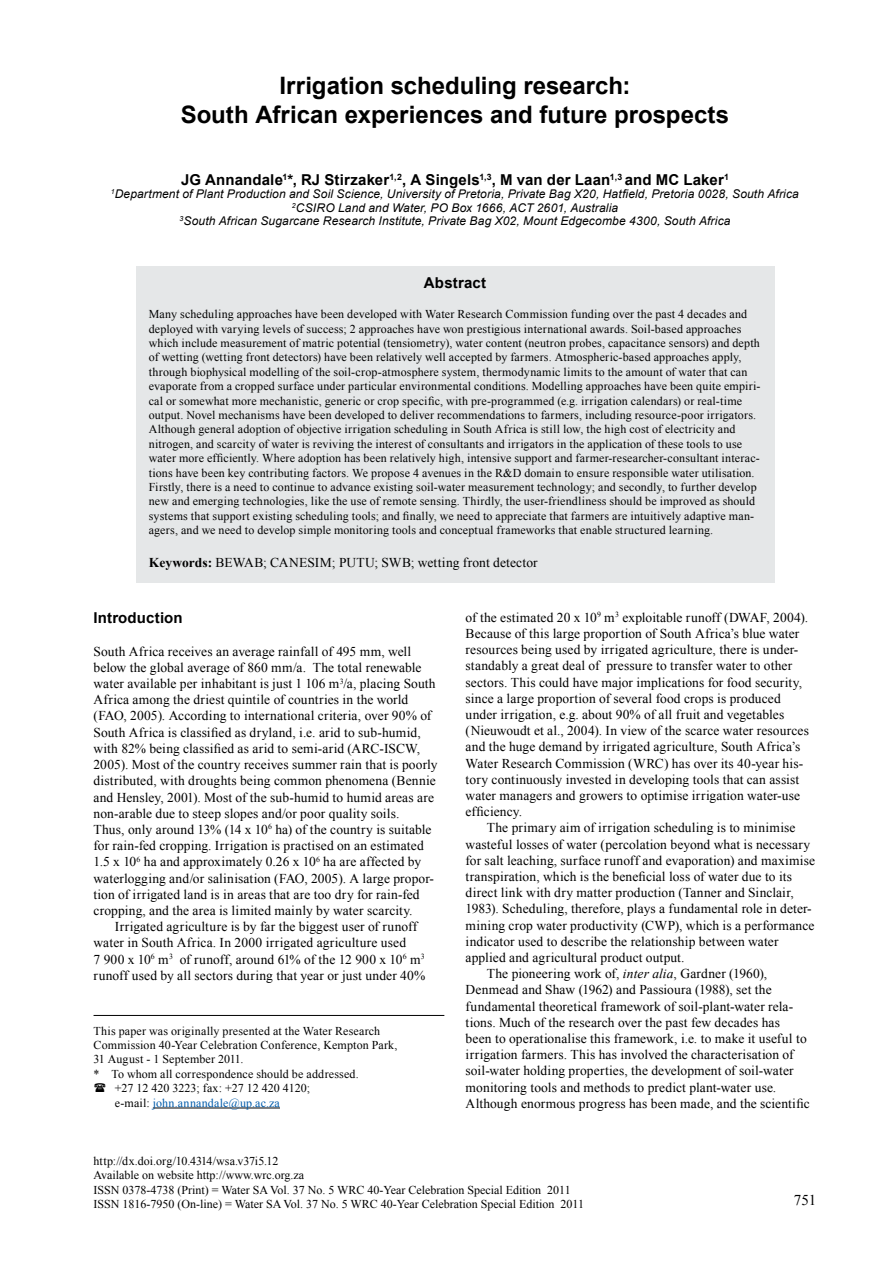
<style>
.page{position:relative;width:893px;height:1263px;background:#fff}
.page>*{position:absolute;margin:0;border:0;box-sizing:border-box;transform-origin:0 0}
.t1{font:700 24px/28.8px "Arial";color:#000;text-align:center}
.t2{font:700 15px "Arial";letter-spacing:.01em;color:#000}
.t3{font:15px "Times New Roman";color:#000}
.t4{font:13.5px/16.2px "Times New Roman";letter-spacing:.01em;color:#000}
.t5{font:12px/14.4px "Times New Roman";letter-spacing:.01em;color:#000}
.t6{font:italic 12px/13.5px "Arial";letter-spacing:.01em;color:#000;text-align:center}
.t7{font:12px "Times New Roman";letter-spacing:.015em;color:#005baa}
.s1{font-weight:700}
.s2{color:#000}
.s3{font-style:italic}
</style>
<div class="page">
<div style="left:136px;top:266px;width:638px;height:317px;background:#e5e7e8"></div>
<hr style="left:153px;top:1108px;width:127px;height:1px;background:#000">
<hr style="left:94px;top:1015px;width:350px;height:1px;background:#000">
<h1 class="t1" style="left:181px;top:72px;width:550px">Irrigation scheduling research:<br>South African experiences and future prospects</h1>
<p class="t2" style="left:181px;top:170px;width:549px">JG Annandale<sup>1</sup>*, RJ Stirzaker<sup>1,2</sup>, A Singels<sup>1,3</sup>, M van der Laan<sup>1,3</sup> and MC Laker<sup>1</sup></p>
<p class="t6" style="left:111px;top:188px;width:689px"><sup>1</sup>Department of Plant Production and Soil Science, University of Pretoria, Private Bag X20, Hatfield, Pretoria 0028, South Africa<br><sup>2</sup>CSIRO Land and Water, PO Box 1666, ACT 2601, Australia<br><sup>3</sup>South African Sugarcane Research Institute, Private Bag X02, Mount Edgecombe 4300, South Africa</p>
<p class="t2" style="left:424px;top:272px;width:64px">Abstract</p>
<p class="t5" style="left:149px;top:307px;width:613px">Many scheduling approaches have been developed with Water Research Commission funding over the past 4 decades and deployed with varying levels of success; 2 approaches have won prestigious international awards. Soil-based approaches which include measurement of matric potential (tensiometry), water content (neutron probes, capacitance sensors) and depth of wetting (wetting front detectors) have been relatively well accepted by farmers. Atmospheric-based approaches apply, through biophysical modelling of the soil-crop-atmosphere system, thermodynamic limits to the amount of water that can evaporate from a cropped surface under particular environmental conditions. Modelling approaches have been quite empiri&shy;cal or somewhat more mechanistic, generic or crop specific, with pre-programmed (e.g. irrigation calendars) or real-time output. Novel mechanisms have been developed to deliver recommendations to farmers, including resource-poor irrigators.<br>Although general adoption of objective irrigation scheduling in South Africa is still low, the high cost of electricity and nitrogen, and scarcity of water is reviving the interest of consultants and irrigators in the application of these tools to use water more efficiently. Where adoption has been relatively high, intensive support and farmer-researcher-consultant interac&shy;tions have been key contributing factors. We propose 4 avenues in the R&amp;D domain to ensure responsible water utilisation.<br>Firstly, there is a need to continue to advance existing soil-water measurement technology; and secondly, to further develop new and emerging technologies, like the use of remote sensing. Thirdly, the user-friendliness should be improved as should systems that support existing scheduling tools; and finally, we need to appreciate that farmers are intuitively adaptive man&shy;agers, and we need to develop simple monitoring tools and conceptual frameworks that enable structured learning.</p>
<p class="t4" style="left:149px;top:554px;width:390px"><span class="s1">Keywords:</span> BEWAB; CANESIM; PUTU; SWB; wetting front detector</p>
<p class="t2" style="left:94px;top:608px;width:91px">Introduction</p>
<p class="t4" style="left:94px;top:643px;width:346px">South Africa receives an average rainfall of 495 mm, well below the global average of 860 mm/a. The total renewable water available per inhabitant is just 1 106 m<sup>3</sup>/a, placing South Africa among the driest quintile of countries in the world (FAO, 2005). According to international criteria, over 90% of South Africa is classified as dryland, i.e. arid to sub-humid, with 82% being classified as arid to semi-arid (ARC-ISCW, 2005). Most of the country receives summer rain that is poorly distributed, with droughts being common phenomena (Bennie and Hensley, 2001). Most of the sub-humid to humid areas are non-arable due to steep slopes and/or poor quality soils.<br>Thus, only around 13% (14 x 10<sup>6</sup> ha) of the country is suitable for rain-fed cropping. Irrigation is practised on an estimated 1.5 x 10<sup>6</sup> ha and approximately 0.26 x 10<sup>6</sup> ha are affected by waterlogging and/or salinisation (FAO, 2005). A large propor&shy;tion of irrigated land is in areas that are too dry for rain-fed cropping, and the area is limited mainly by water scarcity.</p>
<p class="t4" style="left:94px;top:918px;width:333px;text-indent:21px">Irrigated agriculture is by far the biggest user of runoff water in South Africa. In 2000 irrigated agriculture used<br>7 900 x 10<sup>6</sup> m<sup>3</sup> of runoff, around 61% of the 12 900 x 10<sup>6</sup> m<sup>3 </sup>runoff used by all sectors during that year or just under 40%</p>
<p class="t5" style="left:94px;top:1023px;width:288px">This paper was originally presented at the Water Research</p>
<p class="t5" style="left:94px;top:1038px;width:305px">Commission 40-Year Celebration Conference, Kempton Park,</p>
<p class="t5" style="left:94px;top:1052px;width:151px">31 August - 1 September 2011.</p>
<p class="t5" style="left:94px;top:1066px;width:267px">* To whom all correspondence should be addressed.</p>
<p class="t5" style="left:115px;top:1081px;width:197px">+27 12 420 3223; fax: +27 12 420 4120;</p>
<p class="t7" style="left:115px;top:1094px;width:167px"><span class="s2">e-mail:</span> john.annandale@up.ac.za</p>
<p class="t4" style="left:466px;top:609px;width:345px">of the estimated 20 x 10<sup>9</sup> m<sup>3</sup> exploitable runoff (DWAF, 2004).<br>Because of this large proportion of South Africa’s blue water resources being used by irrigated agriculture, there is under&shy;standably a great deal of pressure to transfer water to other sectors. This could have major implications for food security, since a large proportion of several food crops is produced under irrigation, e.g. about 90% of all fruit and vegetables (Nieuwoudt et al., 2004). In view of the scarce water resources and the huge demand by irrigated agriculture, South Africa’s Water Research Commission (WRC) has over its 40-year his&shy;tory continuously invested in developing tools that can assist water managers and growers to optimise irrigation water-use efficiency.</p>
<p class="t4" style="left:487px;top:819px;width:310px">The primary aim of irrigation scheduling is to minimise</p>
<p class="t4" style="left:466px;top:836px;width:346px">wasteful losses of water (percolation beyond what is necessary</p>
<p class="t4" style="left:466px;top:852px;width:351px">for salt leaching, surface runoff and evaporation) and maximise</p>
<p class="t4" style="left:466px;top:868px;width:328px">transpiration, which is the beneficial loss of water due to its</p>
<p class="t4" style="left:466px;top:884px;width:330px">direct link with dry matter production (Tanner and Sinclair,</p>
<p class="t4" style="left:466px;top:900px;width:348px">1983). Scheduling, therefore, plays a fundamental role in deter-</p>
<p class="t4" style="left:466px;top:917px;width:350px">mining crop water productivity (CWP), which is a performance</p>
<p class="t4" style="left:466px;top:933px;width:315px">indicator used to describe the relationship between water</p>
<p class="t4" style="left:466px;top:949px;width:220px">applied and agricultural product output.</p>
<p class="t4" style="left:487px;top:965px;width:282px">The pioneering work of, <span class="s3">inter alia</span>, Gardner (1960),</p>
<p class="t4" style="left:466px;top:981px;width:308px">Denmead and Shaw (1962) and Passioura (1988), set the</p>
<p class="t4" style="left:466px;top:998px;width:329px">fundamental theoretical framework of soil-plant-water rela-</p>
<p class="t4" style="left:466px;top:1014px;width:316px">tions. Much of the research over the past few decades has</p>
<p class="t4" style="left:466px;top:1030px;width:343px">been to operationalise this framework, i.e. to make it useful to</p>
<p class="t4" style="left:466px;top:1046px;width:329px">irrigation farmers. This has involved the characterisation of</p>
<p class="t4" style="left:466px;top:1062px;width:330px">soil-water holding properties, the development of soil-water</p>
<p class="t4" style="left:466px;top:1079px;width:312px">monitoring tools and methods to predict plant-water use.</p>
<p class="t4" style="left:466px;top:1095px;width:346px">Although enormous progress has been made, and the scientific</p>
<p class="t5" style="left:94px;top:1153px;width:492px">http://dx.doi.org/10.4314/wsa.v37i5.12<br>Available on website http://www.wrc.org.za<br>ISSN 0378-4738 (Print) = Water SA Vol. 37 No. 5 WRC 40-Year Celebration Special Edition 2011<br>ISSN 1816-7950 (On-line) = Water SA Vol. 37 No. 5 WRC 40-Year Celebration Special Edition 2011</p>
<p class="t3" style="left:794px;top:1190px;width:24px">751</p>
</div>
